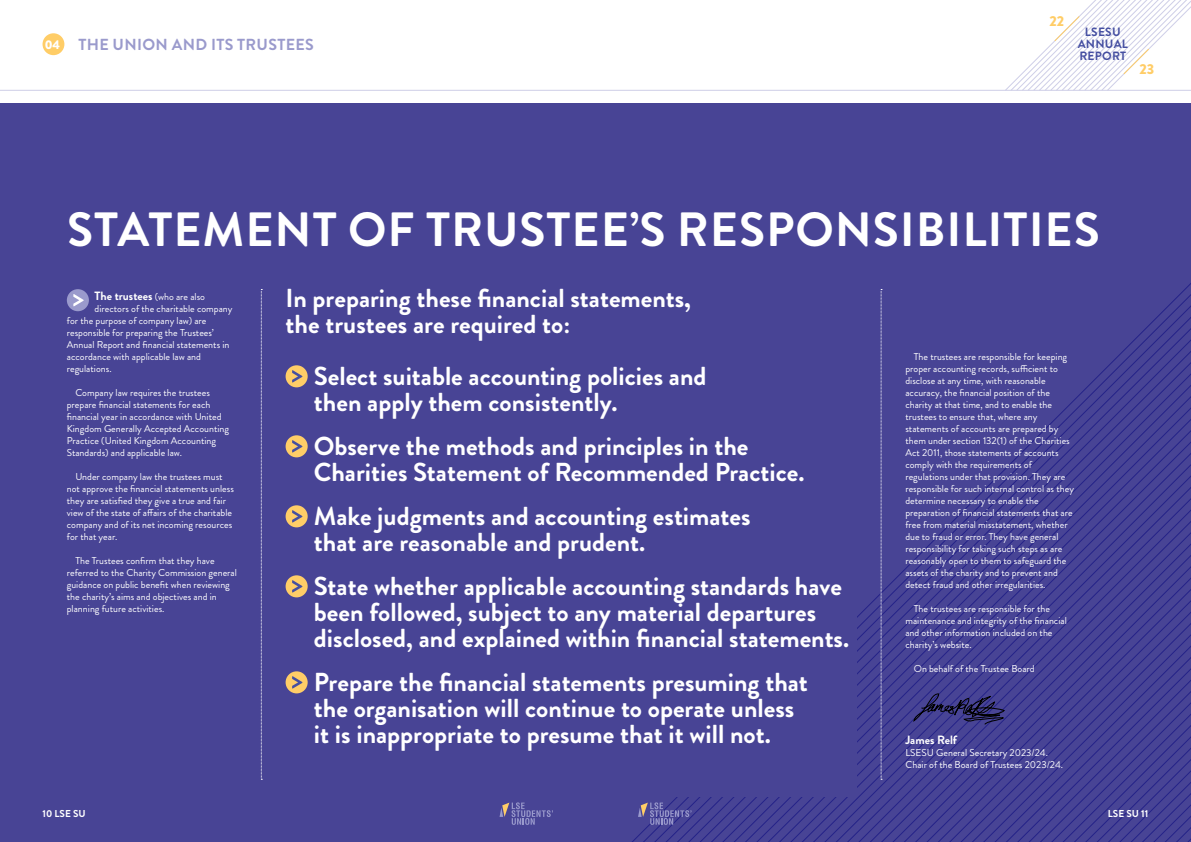
<style>
.page{position:relative;width:1191px;height:842px;background:#fff}
.page>*{position:absolute;margin:0;border:0;box-sizing:border-box;transform-origin:0 0}
.t1{font:700 48px "Brandon Grotesque";letter-spacing:.02em;color:#fff}
.t2{font:700 26px/26px "Brandon Grotesque";color:#fff}
.t3{font:700 16px "Brandon Grotesque";letter-spacing:.02em;color:#9a9acc}
.t4{font:900 14.4px "Brandon Grotesque";color:#ffcd67}
.t5{font:700 12px "Brandon Grotesque";color:#fff}
.t6{font:700 12px/12px "Brandon Grotesque";letter-spacing:.02em;color:#454fa1;text-align:center}
.t7{font:10px/12px "Brandon Grotesque";color:#fff}
.t8{font:700 10px "Brandon Grotesque";color:#fff}
.s1{font-weight:900;font-size:12.6px;color:#fff}
.s2{font-weight:400;font-size:10px}
</style>
<div class="page">
<div style="left:0;top:103px;width:1191px;height:739px;background:#484495"></div>
<svg style="left:929px;top:534px;width:11px;height:308px"></svg>
<svg style="left:940px;top:522px;width:12px;height:320px"></svg>
<svg style="left:952px;top:511px;width:11px;height:331px"></svg>
<svg style="left:963px;top:500px;width:11px;height:342px"></svg>
<svg style="left:974px;top:488px;width:12px;height:354px"></svg>
<svg style="left:986px;top:477px;width:11px;height:365px"></svg>
<svg style="left:997px;top:466px;width:11px;height:376px"></svg>
<svg style="left:1008px;top:454px;width:12px;height:388px"></svg>
<svg style="left:1020px;top:443px;width:11px;height:399px"></svg>
<svg style="left:1031px;top:432px;width:11px;height:410px"></svg>
<svg style="left:1042px;top:420px;width:12px;height:422px"></svg>
<svg style="left:1054px;top:409px;width:11px;height:433px"></svg>
<svg style="left:1065px;top:398px;width:11px;height:444px"></svg>
<svg style="left:1076px;top:386px;width:12px;height:456px"></svg>
<svg style="left:1088px;top:375px;width:11px;height:467px"></svg>
<svg style="left:1099px;top:364px;width:11px;height:478px"></svg>
<svg style="left:1110px;top:352px;width:12px;height:490px"></svg>
<svg style="left:1122px;top:283px;width:69px;height:559px"></svg>
<hr style="left:0;top:90px;width:1191px;height:1px;background:#cecee7">
<div style="left:43px;top:33px;width:21px;height:22px;background:#ffcd67;border-radius:50%"></div>
<svg style="left:499px;top:802px;width:54px;height:23px"></svg>
<svg style="left:638px;top:802px;width:53px;height:23px"></svg>
<div style="left:285px;top:365px;width:23px;height:22px;background:#ffcd67;border-radius:50%"></div>
<svg style="left:292px;top:370px;width:10px;height:13px"></svg>
<div style="left:285px;top:435px;width:23px;height:22px;background:#ffcd67;border-radius:50%"></div>
<svg style="left:292px;top:440px;width:10px;height:13px"></svg>
<div style="left:285px;top:505px;width:23px;height:22px;background:#ffcd67;border-radius:50%"></div>
<svg style="left:292px;top:510px;width:10px;height:13px"></svg>
<div style="left:285px;top:575px;width:23px;height:22px;background:#ffcd67;border-radius:50%"></div>
<svg style="left:292px;top:580px;width:10px;height:13px"></svg>
<div style="left:285px;top:671px;width:23px;height:22px;background:#ffcd67;border-radius:50%"></div>
<svg style="left:292px;top:676px;width:10px;height:13px"></svg>
<svg style="left:261px;top:289px;width:1px;height:491px"></svg>
<svg style="left:880px;top:289px;width:2px;height:491px"></svg>
<div style="left:67px;top:289px;width:22px;height:22px;background:#9a9acc;border-radius:50%"></div>
<svg style="left:73px;top:294px;width:11px;height:12px"></svg>
<svg style="left:1005px;top:0;width:186px;height:90px"></svg>
<h3 class="t3" style="left:45px;top:33px;width:271px"><span class="s1">04</span> THE UNION AND ITS TRUSTEES</h3>
<h3 class="t4" style="left:1049px;top:11px;width:16px">22</h3>
<p class="t6" style="left:1077px;top:26px;width:52px">LSESU<br>ANNUAL<br>REPORT</p>
<h3 class="t4" style="left:1139px;top:59px;width:16px">23</h3>
<h1 class="t1" style="left:67px;top:196px;width:1034px">STATEMENT OF TRUSTEE’S RESPONSIBILITIES</h1>
<p class="t5" style="left:95px;top:287px;width:112px">The trustees <span class="s2">(who are also</span></p>
<p class="t7" style="left:67px;top:303px;width:167px;text-indent:28px">directors of the charitable company for the purpose of company law) are responsible for preparing the Trustees’ Annual Report and financial statements in accordance with applicable law and regulations.</p>
<p class="t7" style="left:67px;top:387px;width:164px;text-indent:8px">Company law requires the trustees prepare financial statements for each financial year in accordance with United Kingdom Generally Accepted Accounting Practice (United Kingdom Accounting Standards) and applicable law.</p>
<p class="t7" style="left:67px;top:471px;width:169px;text-indent:8px">Under company law the trustees must not approve the financial statements unless they are satisfied they give a true and fair view of the state of affairs of the charitable company and of its net incoming resources for that year.</p>
<p class="t7" style="left:67px;top:555px;width:172px;text-indent:8px">The Trustees confirm that they have referred to the Charity Commission general guidance on public benefit when reviewing the charity’s aims and objectives and in planning future activities.</p>
<h2 class="t2" style="left:285px;top:286px;width:407px">In preparing these financial statements, the trustees are required to:</h2>
<h2 class="t2" style="left:314px;top:364px;width:394px">Select suitable accounting policies and then apply them consistently.</h2>
<h2 class="t2" style="left:314px;top:434px;width:492px">Observe the methods and principles in the<br>Charities Statement of Recommended Practice.</h2>
<h2 class="t2" style="left:314px;top:504px;width:438px">Make judgments and accounting estimates that are reasonable and prudent.</h2>
<h2 class="t2" style="left:314px;top:574px;width:537px">State whether applicable accounting standards have been followed, subject to any material departures disclosed, and explained within financial statements.</h2>
<h2 class="t2" style="left:314px;top:670px;width:495px">Prepare the financial statements presuming that the organisation will continue to operate unless it is inappropriate to presume that it will not.</h2>
<p class="t7" style="left:905px;top:351px;width:170px;text-indent:8px">The trustees are responsible for keeping proper accounting records, sufficient to disclose at any time, with reasonable accuracy, the financial position of the charity at that time, and to enable the trustees to ensure that, where any statements of accounts are prepared by them under section 132(1) of the Charities Act 2011, those statements of accounts comply with the requirements of regulations under that provision. They are responsible for such internal control as they determine necessary to enable the preparation of financial statements that are free from material misstatement, whether due to fraud or error. They have general responsibility for taking such steps as are reasonably open to them to safeguard the assets of the charity and to prevent and detect fraud and other irregularities.</p>
<p class="t7" style="left:905px;top:603px;width:163px;text-indent:8px">The trustees are responsible for the maintenance and integrity of the financial and other information included on the charity’s website.</p>
<p class="t7" style="left:914px;top:663px;width:122px">On behalf of the Trustee Board</p>
<p class="t5" style="left:905px;top:731px;width:53px">James Relf</p>
<p class="t7" style="left:905px;top:747px;width:159px">LSESU General Secretary 2023/24.<br>Chair of the Board of Trustees 2023/24.</p>
<p class="t8" style="left:43px;top:807px;width:45px">10 LSE SU</p>
<p class="t8" style="left:1108px;top:807px;width:42px">LSE SU 11</p>
</div>
